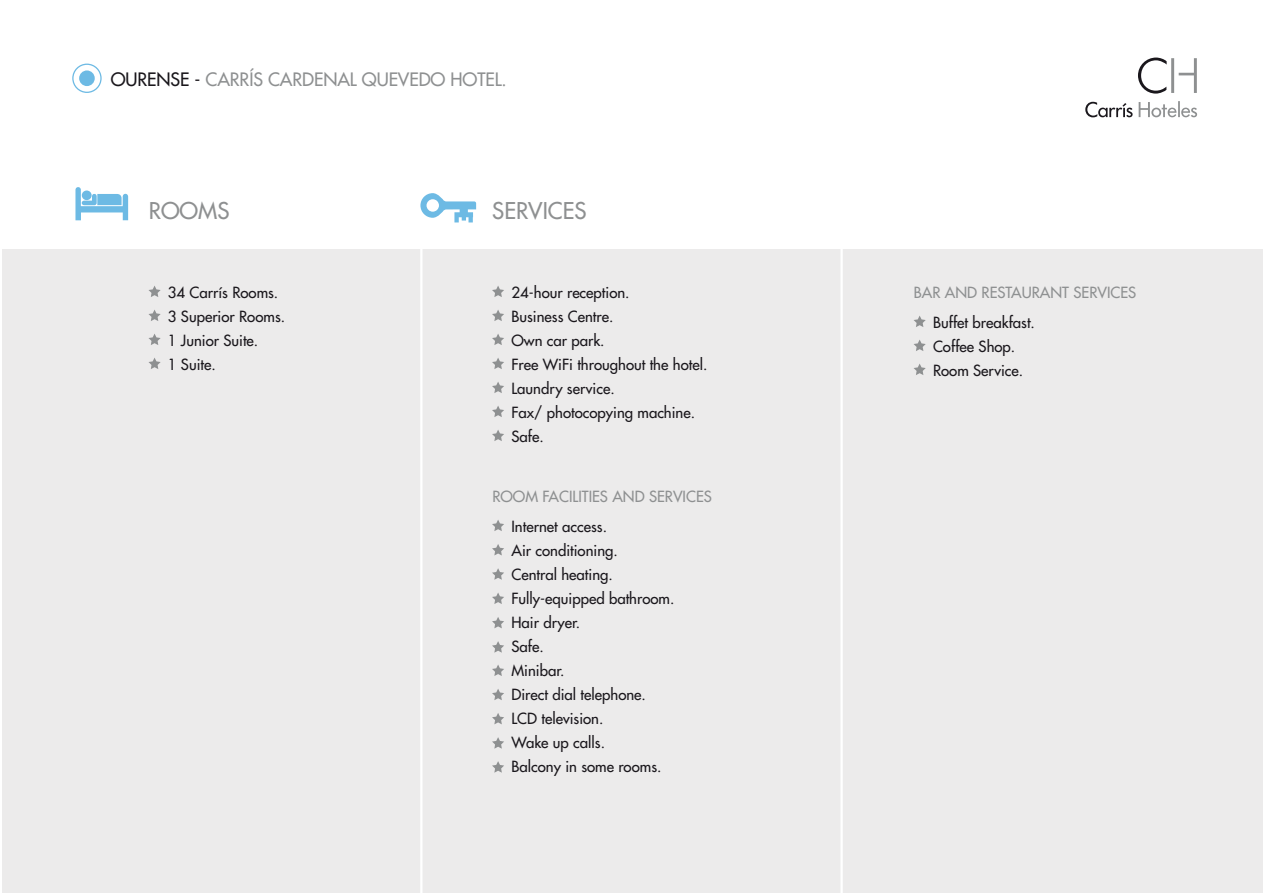
<style>
.page{position:relative;width:1263px;height:893px;background:#fff}
.page>*{position:absolute;margin:0;border:0;box-sizing:border-box;transform-origin:0 0}
.t1{font:500 22.5px "Futura Std";color:#8e9091}
.t2{font:500 18px "Futura Std";letter-spacing:-.005em;color:#8e9091}
.t3{font:500 15px/24px "Futura Std";color:#1a171c}
.t4{font:500 15px/30.2px "Futura Std";color:#8e9091}
.s1{color:#1a171c}
</style>
<div class="page">
<div style="left:2px;top:249px;width:1261px;height:644px;background:#ecebeb"></div>
<hr style="left:420px;top:235px;width:2px;height:658px;background:#fff">
<hr style="left:840px;top:235px;width:3px;height:658px;background:#fff">
<svg style="left:148px;top:286px;width:13px;height:11px"></svg>
<svg style="left:148px;top:310px;width:13px;height:11px"></svg>
<svg style="left:148px;top:358px;width:13px;height:11px"></svg>
<svg style="left:148px;top:334px;width:13px;height:11px"></svg>
<svg style="left:75px;top:187px;width:53px;height:33px"></svg>
<svg style="left:492px;top:286px;width:12px;height:11px"></svg>
<svg style="left:492px;top:406px;width:12px;height:11px"></svg>
<svg style="left:492px;top:430px;width:12px;height:11px"></svg>
<svg style="left:492px;top:358px;width:12px;height:11px"></svg>
<svg style="left:492px;top:382px;width:12px;height:11px"></svg>
<svg style="left:492px;top:310px;width:12px;height:11px"></svg>
<svg style="left:492px;top:334px;width:12px;height:11px"></svg>
<svg style="left:492px;top:520px;width:12px;height:11px"></svg>
<svg style="left:492px;top:641px;width:12px;height:12px"></svg>
<svg style="left:492px;top:665px;width:12px;height:11px"></svg>
<svg style="left:492px;top:689px;width:12px;height:11px"></svg>
<svg style="left:492px;top:713px;width:12px;height:11px"></svg>
<svg style="left:492px;top:737px;width:12px;height:12px"></svg>
<svg style="left:492px;top:761px;width:12px;height:12px"></svg>
<svg style="left:492px;top:617px;width:12px;height:11px"></svg>
<svg style="left:492px;top:593px;width:12px;height:11px"></svg>
<svg style="left:492px;top:568px;width:12px;height:12px"></svg>
<svg style="left:492px;top:544px;width:12px;height:11px"></svg>
<svg style="left:914px;top:316px;width:12px;height:11px"></svg>
<svg style="left:914px;top:364px;width:12px;height:11px"></svg>
<svg style="left:914px;top:340px;width:12px;height:11px"></svg>
<svg style="left:420px;top:193px;width:56px;height:29px"></svg>
<svg style="left:1138px;top:58px;width:59px;height:36px"></svg>
<svg style="left:1085px;top:102px;width:47px;height:15px"></svg>
<svg style="left:1139px;top:101px;width:58px;height:16px"></svg>
<div style="left:72px;top:64px;width:30px;height:29px;border:1px solid #6dbae4;border-radius:50%"></div>
<div style="left:79px;top:70px;width:16px;height:16px;background:#6dbae4;border-radius:50%"></div>
<p class="t2" style="left:111px;top:68px;width:397px"><span class="s1">OURENSE -</span> CARRÍS CARDENAL QUEVEDO HOTEL.</p>
<p class="t1" style="left:149px;top:196px;width:82px">ROOMS</p>
<p class="t3" style="left:168px;top:280px;width:119px">34 Carrís Rooms.<br>3 Superior Rooms.<br>1 Junior Suite.<br>1 Suite.</p>
<p class="t1" style="left:492px;top:196px;width:96px">SERVICES</p>
<p class="t3" style="left:511px;top:280px;width:197px">24-hour reception.<br>Business Centre.<br>Own car park.<br>Free WiFi throughout the hotel.<br>Laundry service.<br>Fax/ photocopying machine.<br>Safe.</p>
<p class="t4" style="left:511px;top:481px;width:202px;text-indent:-19px">ROOM FACILITIES AND SERVICES<br><span class="s1">Internet access.</span></p>
<p class="t3" style="left:511px;top:539px;width:164px">Air conditioning.<br>Central heating.<br>Fully-equipped bathroom.<br>Hair dryer.<br>Safe.<br>Minibar.<br>Direct dial telephone.<br>LCD television.<br>Wake up calls.<br>Balcony in some rooms.</p>
<p class="t4" style="left:933px;top:277px;width:205px;text-indent:-19px">BAR AND RESTAURANT SERVICES<br><span class="s1">Buffet breakfast.</span></p>
<p class="t3" style="left:933px;top:335px;width:92px">Coffee Shop.<br>Room Service.</p>
</div>
